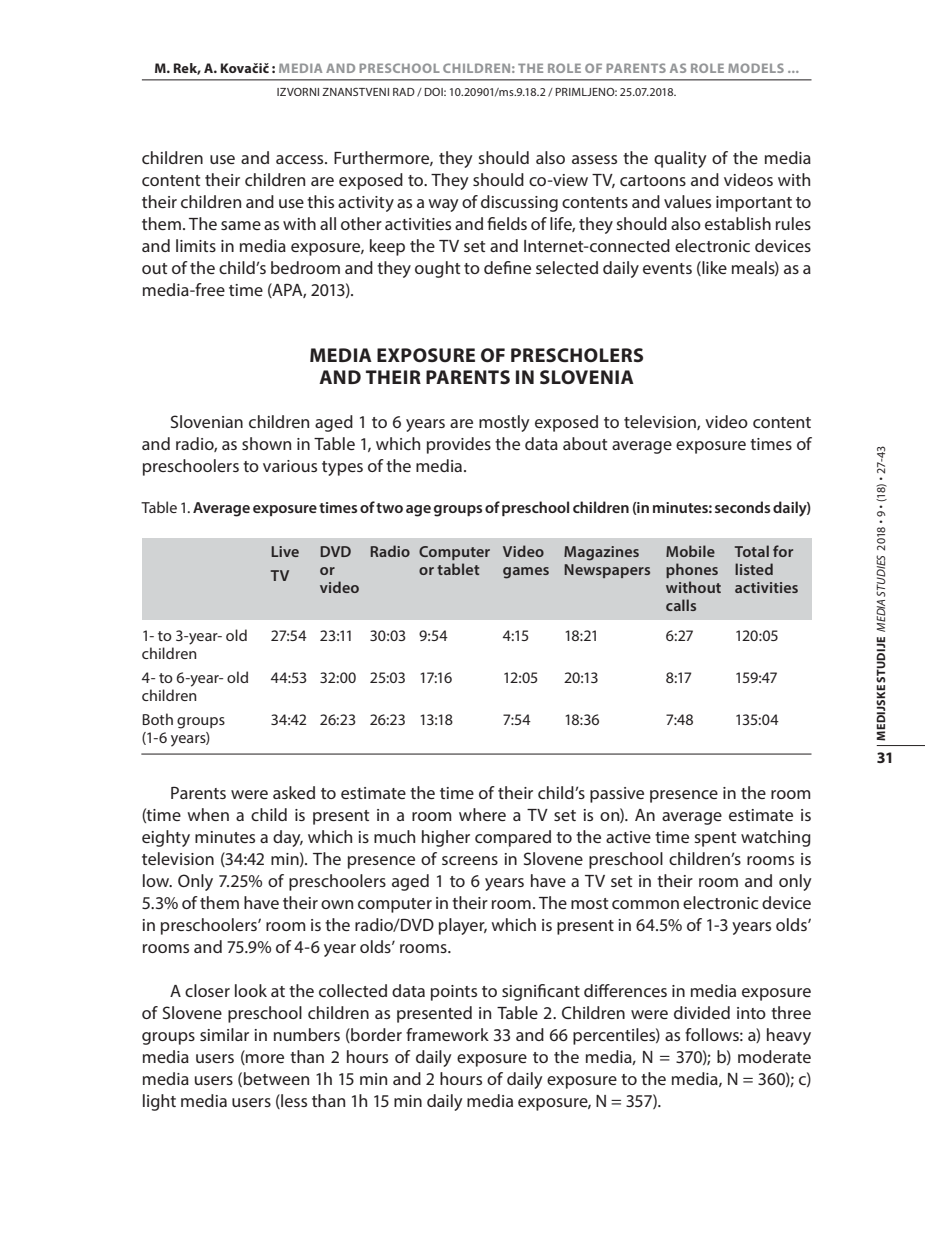
<style>
.page{position:relative;width:925px;height:1236px;background:#fff}
.page>*{position:absolute;margin:0;border:0;box-sizing:border-box;transform-origin:0 0}
.t1{font:700 20px/22px "Myriad Pro";letter-spacing:.03em;color:#231f20;text-align:center}
.t2{font:18px/22px "Myriad Pro";letter-spacing:.005em;color:#231f20;text-align:justify}
.t3{font:600 16px/18px "Myriad Pro";letter-spacing:.01em;color:#231f20}
.t4{font:16px/18px "Myriad Pro";letter-spacing:.005em;color:#231f20}
.t5{font:700 16px "Myriad Pro";color:#231f20}
.t6{font:700 14px "Myriad Pro";letter-spacing:.04em;color:#949698}
.t7{font:12px "Myriad Pro";letter-spacing:.015em;color:#231f20}
.t8{font:700 12px "Myriad Pro";letter-spacing:.025em;color:#231f20}
.s1{color:#231f20}
.s2{font-weight:400}
.s3{font-weight:400;font-style:italic}
</style>
<div class="page">
<hr style="left:142px;top:79px;width:669px;height:1px;background:#231f20">
<hr style="left:876px;top:745px;width:48px;height:1px;background:#231f20">
<hr style="left:141px;top:754px;width:670px;height:1px;background:#231f20">
<div style="left:142px;top:538px;width:669px;height:82px;background:#d1d3d4"></div>
<p class="t6" style="left:154px;top:59px;width:646px"><span class="s1">M. REK, A. KOVAČIČ :</span> MEDIA AND PRESCHOOL CHILDREN: THE ROLE OF PARENTS AS ROLE MODELS ...</p>
<p class="t7" style="left:277px;top:84px;width:401px">IZVORNI ZNANSTVENI RAD / DOI: 10.20901/ms.9.18.2 / PRIMLJENO: 25.07.2018.</p>
<p class="t2" style="left:142px;top:146px;width:671px">children use and access. Furthermore, they should also assess the quality of the media content their children are exposed to. They should co-view TV, cartoons and videos with their children and use this activity as a way of discussing contents and values important to them. The same as with all other activities and fields of life, they should also establish rules and limits in media exposure, keep the TV set and Internet-connected electronic devices out of the child’s bedroom and they ought to define selected daily events (like meals) as a media-free time (APA, 2013).</p>
<p class="t1" style="left:309px;top:343px;width:336px">MEDIA EXPOSURE OF PRESCHOLERS<br>AND THEIR PARENTS IN SLOVENIA</p>
<p class="t2" style="left:142px;top:410px;width:671px;text-indent:28px">Slovenian children aged 1 to 6 years are mostly exposed to television, video content and radio, as shown in Table 1, which provides the data about average exposure times of preschoolers to various types of the media.</p>
<p class="t3" style="left:142px;top:498px;width:670px"><span class="s2">Table 1.</span> Average exposure times of two age groups of preschool children (in minutes: seconds daily)</p>
<p class="t4" style="left:142px;top:627px;width:107px">1- to 3-year- old children</p>
<p class="t4" style="left:142px;top:669px;width:109px">4- to 6-year- old children</p>
<p class="t4" style="left:142px;top:711px;width:85px">Both groups (1-6 years)</p>
<p class="t3" style="left:271px;top:539px;width:30px;line-height:24px">Live<br>TV</p>
<p class="t3" style="left:320px;top:542px;width:41px">DVD or video</p>
<p class="t3" style="left:369px;top:542px;width:42px">Radio</p>
<p class="t3" style="left:503px;top:542px;width:48px">Video games</p>
<p class="t3" style="left:563px;top:542px;width:88px">Magazines<br>Newspapers</p>
<p class="t3" style="left:665px;top:542px;width:57px">Mobile phones without calls</p>
<p class="t3" style="left:734px;top:542px;width:65px">Total for listed activities</p>
<p class="t3" style="left:419px;top:542px;width:72px">Computer or tablet</p>
<p class="t4" style="left:271px;top:627px;width:37px">27:54</p>
<p class="t4" style="left:271px;top:669px;width:38px">44:53</p>
<p class="t4" style="left:271px;top:711px;width:38px">34:42</p>
<p class="t4" style="left:320px;top:627px;width:35px">23:11</p>
<p class="t4" style="left:320px;top:669px;width:38px">32:00</p>
<p class="t4" style="left:320px;top:711px;width:38px">26:23</p>
<p class="t4" style="left:369px;top:627px;width:38px">30:03</p>
<p class="t4" style="left:369px;top:669px;width:38px">25:03</p>
<p class="t4" style="left:369px;top:711px;width:38px">26:23</p>
<p class="t4" style="left:419px;top:627px;width:30px">9:54</p>
<p class="t4" style="left:419px;top:669px;width:35px">17:16</p>
<p class="t4" style="left:419px;top:711px;width:35px">13:18</p>
<p class="t4" style="left:503px;top:627px;width:28px">4:15</p>
<p class="t4" style="left:503px;top:669px;width:37px">12:05</p>
<p class="t4" style="left:503px;top:711px;width:29px">7:54</p>
<p class="t4" style="left:563px;top:627px;width:37px">18:21</p>
<p class="t4" style="left:563px;top:669px;width:36px">20:13</p>
<p class="t4" style="left:563px;top:711px;width:37px">18:36</p>
<p class="t4" style="left:665px;top:627px;width:29px">6:27</p>
<p class="t4" style="left:665px;top:669px;width:28px">8:17</p>
<p class="t4" style="left:665px;top:711px;width:29px">7:48</p>
<p class="t4" style="left:734px;top:627px;width:45px">120:05</p>
<p class="t4" style="left:734px;top:669px;width:44px">159:47</p>
<p class="t4" style="left:734px;top:711px;width:45px">135:04</p>
<p class="t2" style="left:142px;top:782px;width:671px;text-indent:28px">Parents were asked to estimate the time of their child’s passive presence in the room (time when a child is present in a room where a TV set is on). An average estimate is eighty minutes a day, which is much higher compared to the active time spent watching television (34:42 min). The presence of screens in Slovene preschool children’s rooms is low. Only 7.25% of preschoolers aged 1 to 6 years have a TV set in their room and only 5.3% of them have their own computer in their room. The most common electronic device in preschoolers’ room is the radio/DVD player, which is present in 64.5% of 1-3 years olds’ rooms and 75.9% of 4-6 year olds’ rooms.</p>
<p class="t2" style="left:142px;top:980px;width:671px;text-indent:28px">A closer look at the collected data points to significant differences in media exposure of Slovene preschool children as presented in Table 2. Children were divided into three groups similar in numbers (border framework 33 and 66 percentiles) as follows: a) heavy media users (more than 2 hours of daily exposure to the media, N = 370); b) moderate media users (between 1h 15 min and 2 hours of daily exposure to the media, N = 360); c) light media users (less than 1h 15 min daily media exposure, N = 357).</p>
<p class="t8" style="left:872px;top:741px;width:296px;rotate:-90deg">MEDIJSKE STUDIJE <span class="s3">MEDIA STUDIES</span> <span class="s2">2018</span> <sup>.</sup> <span class="s2">9</span> <sup>.</sup> <span class="s2">(18)</span> <sup>.</sup> <span class="s2">27-43</span></p>
<p class="t5" style="left:876px;top:747px;width:19px">31</p>
</div>
